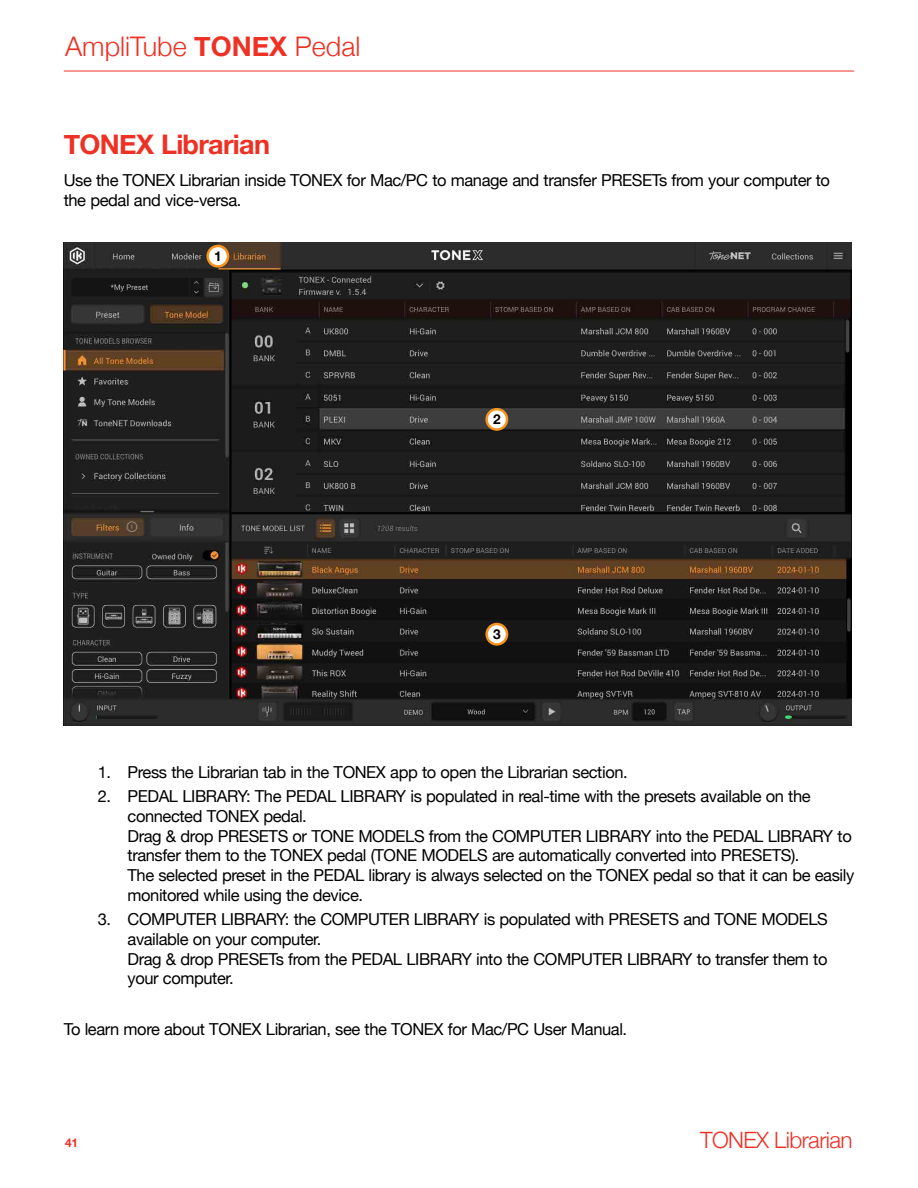
<style>
.page{position:relative;width:918px;height:1188px;background:#fff}
.page>*{position:absolute;margin:0;border:0;box-sizing:border-box;transform-origin:0 0}
.t1{font:300 27px "Helvetica Neue";color:#ee3124}
.Titolo_1{font:700 27px "Helvetica Neue";letter-spacing:-.025em;color:#ee3124}
.t2{font:300 22.5px "Helvetica Neue";letter-spacing:-.025em;color:#ee3124}
.Testo{font:16.5px/19.8px "Helvetica Neue";letter-spacing:-.025em;color:#000}
.Testo-2{font:700 13.65px "Helvetica Neue";color:#000}
.t3{font:700 12px "Helvetica Neue";color:#ee3124}
.s1{font-weight:700}
</style>
<div class="page">
<img style="left:64px;top:242px;width:787px;height:484px">
<svg style="left:208px;top:246px;width:20px;height:20px"></svg>
<div style="left:206px;top:245px;width:23px;height:23px;border:2px solid #f7941e;border-radius:50%"></div>
<svg style="left:487px;top:624px;width:20px;height:20px"></svg>
<div style="left:485px;top:623px;width:23px;height:23px;border:2px solid #f7941e;border-radius:50%"></div>
<svg style="left:487px;top:409px;width:20px;height:21px"></svg>
<div style="left:485px;top:408px;width:23px;height:23px;border:2px solid #f7941e;border-radius:50%"></div>
<hr style="left:64px;top:71px;width:790px;height:1px;background:#ee3124">
<h1 class="t1" style="left:65px;top:25px;width:297px">AmpliTube <span class="s1">TONEX</span> Pedal</h1>
<p class="Titolo_1" style="left:64px;top:123px;width:208px">TONEX Librarian</p>
<p class="Testo" style="left:64px;top:172px;width:768px">Use the TONEX Librarian inside TONEX for Mac/PC to manage and transfer PRESETs from your computer to the pedal and vice-versa.</p>
<p class="Testo-2" style="left:214px;top:245px;width:9px">1</p>
<p class="Testo-2" style="left:493px;top:408px;width:9px">2</p>
<p class="Testo-2" style="left:493px;top:623px;width:9px">3</p>
<p class="Testo" style="left:98px;top:763px;width:531px">1. Press the Librarian tab in the TONEX app to open the Librarian section.</p>
<p class="Testo" style="left:128px;top:787px;width:728px;text-indent:-30px">2. PEDAL LIBRARY: The PEDAL LIBRARY is populated in real-time with the presets available on the connected TONEX pedal.<br>Drag &amp; drop PRESETS or TONE MODELS from the COMPUTER LIBRARY into the PEDAL LIBRARY to transfer them to the TONEX pedal (TONE MODELS are automatically converted into PRESETS).<br>The selected preset in the PEDAL library is always selected on the TONEX pedal so that it can be easily monitored while using the device.</p>
<p class="Testo" style="left:128px;top:910px;width:702px;text-indent:-30px">3. COMPUTER LIBRARY: the COMPUTER LIBRARY is populated with PRESETS and TONE MODELS available on your computer.<br>Drag &amp; drop PRESETs from the PEDAL LIBRARY into the COMPUTER LIBRARY to transfer them to your computer.</p>
<p class="Testo" style="left:64px;top:1020px;width:565px">To learn more about TONEX Librarian, see the TONEX for Mac/PC User Manual.</p>
<p class="t3" style="left:65px;top:1134px;width:15px">41</p>
<h2 class="t2" style="left:700px;top:1121px;width:154px">TONEX Librarian</h2>
</div>
